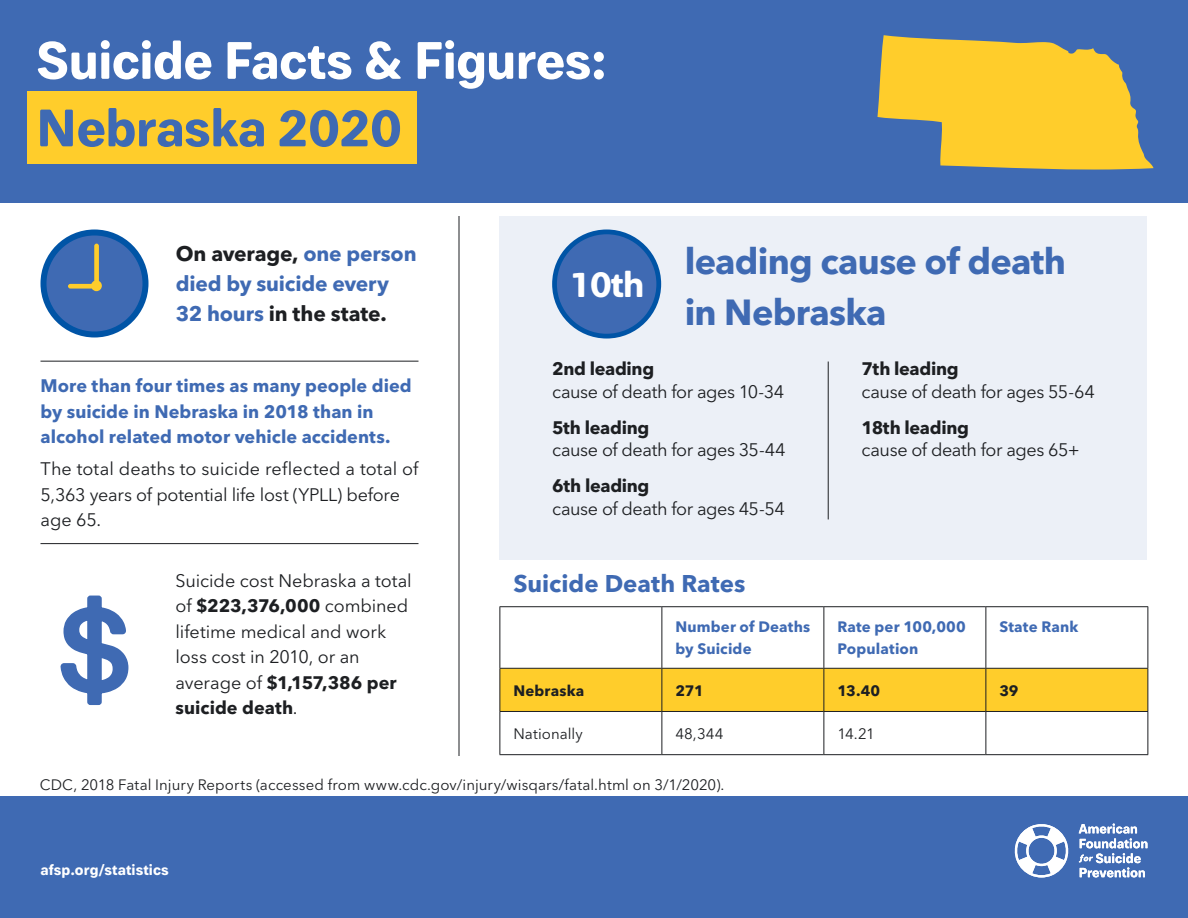
<style>
.page{position:relative;width:1188px;height:918px;background:#fff}
.page>*{position:absolute;margin:0;border:0;box-sizing:border-box;transform-origin:0 0}
.t1{font:700 52.5px "Paul Grotesk Soft";letter-spacing:-.005em;color:#fff}
.t2{font:700 52.5px "Paul Grotesk Soft";letter-spacing:-.01em;color:#3f6ab3}
.t3{font:700 36px/51px "Avenir Next LT Pro";letter-spacing:-.02em;color:#3f6ab3}
.t4{font:700 36px "Paul Grotesk Soft";color:#fff}
.t5{font:700 24px "Avenir Next LT Pro";color:#3f6ab3}
.t6{font:700 21px/30px "Avenir Next LT Pro";letter-spacing:-.01em;color:#3f6ab3}
.t7{font:18px/25.5px "Avenir Next LT Pro";letter-spacing:-.01em;color:#1d1f22}
.t8{font:700 18px/25.5px "Avenir Next LT Pro";letter-spacing:.005em;color:#3f6ab3}
.t9{font:700 18px "Avenir Next LT Pro";letter-spacing:-.02em;color:#1d1f22}
.t10{font:15px "Avenir Next LT Pro";letter-spacing:.005em;color:#1d1f22}
.t11{font:700 15px/22.5px "Avenir Next LT Pro";letter-spacing:.01em;color:#3f6ab3}
.t12{font:700 15px "Paul Grotesk Soft";letter-spacing:.005em;color:#fff}
.t13{font:700 15px "Avenir Next LT Pro";letter-spacing:.01em;color:#1d1f22}
.s1{color:#1d1f22}
.s2{font-weight:700}
</style>
<div class="page">
<div style="left:0;top:796px;width:1188px;height:122px;background:#3f6ab3"></div>
<svg style="left:1079px;top:823px;width:69px;height:54px"></svg>
<svg style="left:1014px;top:824px;width:55px;height:54px"></svg>
<div style="left:0;top:0;width:1188px;height:202px;background:#3f6ab3"></div>
<div style="left:501px;top:669px;width:647px;height:42px;background:#ffcd2b"></div>
<hr style="left:662px;top:607px;width:1px;height:61px;background:#1d1f22">
<hr style="left:824px;top:607px;width:1px;height:61px;background:#1d1f22">
<hr style="left:986px;top:607px;width:1px;height:61px;background:#1d1f22">
<hr style="left:500px;top:669px;width:1px;height:42px;background:#1d1f22">
<hr style="left:662px;top:669px;width:1px;height:42px;background:#1d1f22">
<hr style="left:824px;top:669px;width:1px;height:42px;background:#1d1f22">
<hr style="left:986px;top:669px;width:1px;height:42px;background:#1d1f22">
<hr style="left:1148px;top:669px;width:1px;height:42px;background:#1d1f22">
<hr style="left:500px;top:711px;width:162px;height:1px;background:#1d1f22">
<hr style="left:500px;top:712px;width:1px;height:42px;background:#1d1f22">
<hr style="left:662px;top:711px;width:162px;height:1px;background:#1d1f22">
<hr style="left:662px;top:712px;width:1px;height:42px;background:#1d1f22">
<hr style="left:824px;top:711px;width:162px;height:1px;background:#1d1f22">
<hr style="left:824px;top:712px;width:1px;height:42px;background:#1d1f22">
<hr style="left:986px;top:711px;width:162px;height:1px;background:#1d1f22">
<hr style="left:986px;top:712px;width:1px;height:42px;background:#1d1f22">
<hr style="left:1148px;top:712px;width:1px;height:42px;background:#1d1f22">
<hr style="left:500px;top:754px;width:162px;height:1px;background:#1d1f22">
<hr style="left:662px;top:754px;width:162px;height:1px;background:#1d1f22">
<hr style="left:824px;top:754px;width:162px;height:1px;background:#1d1f22">
<hr style="left:986px;top:754px;width:162px;height:1px;background:#1d1f22">
<hr style="left:500px;top:606px;width:162px;height:1px;background:#1d1f22">
<hr style="left:500px;top:607px;width:1px;height:61px;background:#1d1f22">
<hr style="left:662px;top:606px;width:162px;height:1px;background:#1d1f22">
<hr style="left:824px;top:606px;width:162px;height:1px;background:#1d1f22">
<hr style="left:986px;top:606px;width:162px;height:1px;background:#1d1f22">
<hr style="left:1148px;top:607px;width:1px;height:61px;background:#1d1f22">
<hr style="left:500px;top:668px;width:162px;height:1px;background:#1d1f22">
<hr style="left:662px;top:668px;width:162px;height:1px;background:#1d1f22">
<hr style="left:824px;top:668px;width:162px;height:1px;background:#1d1f22">
<hr style="left:986px;top:668px;width:162px;height:1px;background:#1d1f22">
<div style="left:44px;top:232px;width:102px;height:102px;background:#3f6ab3;border-radius:50%"></div>
<div style="left:40px;top:230px;width:108px;height:108px;border:6px solid #0054a6;border-radius:50%"></div>
<svg style="left:68px;top:244px;width:34px;height:47px"></svg>
<hr style="left:40px;top:361px;width:378px;height:1px;background:#1d1f22">
<hr style="left:40px;top:543px;width:378px;height:1px;background:#1d1f22">
<svg style="left:60px;top:595px;width:69px;height:110px"></svg>
<hr style="left:459px;top:216px;width:1px;height:540px;background:#1d1f22">
<div style="left:500px;top:216px;width:648px;height:343px;background:#ecf0f7"></div>
<div style="left:555px;top:232px;width:104px;height:104px;background:#3f6ab3;border-radius:50%"></div>
<div style="left:552px;top:229px;width:109px;height:110px;border:5px solid #0054a6;border-radius:50%"></div>
<svg style="left:877px;top:35px;width:277px;height:135px"></svg>
<div style="left:27px;top:92px;width:389px;height:72px;background:#ffcd2b"></div>
<hr style="left:828px;top:362px;width:1px;height:157px;background:#1d1f22">
<h1 class="t1" style="left:36px;top:29px;width:572px">Suicide Facts &amp; Figures:</h1>
<h1 class="t2" style="left:36px;top:97px;width:367px">Nebraska 2020</h1>
<p class="t6" style="left:176px;top:239px;width:242px"><span class="s1">On average,</span> one person died by suicide every<br>32 hours <span class="s1">in the state.</span></p>
<h2 class="t4" style="left:569px;top:263px;width:77px">10th</h2>
<h2 class="t3" style="left:685px;top:235px;width:383px">leading cause of death in Nebraska</h2>
<p class="t8" style="left:40px;top:373px;width:373px">More than four times as many people died by suicide in Nebraska in 2018 than in alcohol related motor vehicle accidents.</p>
<p class="t7" style="left:40px;top:456px;width:379px">The total deaths to suicide reflected a total of<br>5,363 years of potential life lost (YPLL) before age 65.</p>
<p class="t7" style="left:176px;top:568px;width:238px">Suicide cost Nebraska a total of <span class="s2">$223,376,000</span> combined lifetime medical and work loss cost in 2010, or an average of <span class="s2">$1,157,386 per suicide death</span>.</p>
<p class="t9" style="left:552px;top:358px;width:104px">2nd leading</p>
<p class="t7" style="left:552px;top:379px;width:234px">cause of death for ages 10-34</p>
<p class="t9" style="left:552px;top:416px;width:99px">5th leading</p>
<p class="t7" style="left:552px;top:437px;width:235px">cause of death for ages 35-44</p>
<p class="t9" style="left:552px;top:475px;width:99px">6th leading</p>
<p class="t7" style="left:552px;top:496px;width:234px">cause of death for ages 45-54</p>
<p class="t9" style="left:862px;top:358px;width:99px">7th leading</p>
<p class="t7" style="left:862px;top:379px;width:235px">cause of death for ages 55-64</p>
<p class="t9" style="left:862px;top:416px;width:109px">18th leading</p>
<p class="t7" style="left:862px;top:437px;width:220px">cause of death for ages 65+</p>
<h3 class="t5" style="left:513px;top:569px;width:234px">Suicide Death Rates</h3>
<p class="t11" style="left:675px;top:615px;width:136px">Number of Deaths by Suicide</p>
<p class="t11" style="left:837px;top:615px;width:130px">Rate per 100,000<br>Population</p>
<p class="t11" style="left:999px;top:615px;width:81px">State Rank</p>
<p class="t13" style="left:513px;top:681px;width:72px">Nebraska</p>
<p class="t13" style="left:675px;top:681px;width:30px">271</p>
<p class="t13" style="left:837px;top:681px;width:44px">13.40</p>
<p class="t13" style="left:999px;top:681px;width:21px">39</p>
<p class="t10" style="left:513px;top:725px;width:71px">Nationally</p>
<p class="t10" style="left:675px;top:725px;width:50px">48,344</p>
<p class="t10" style="left:837px;top:725px;width:39px">14.21</p>
<p class="t10" style="left:40px;top:776px;width:686px">CDC, 2018 Fatal Injury Reports (accessed from www.cdc.gov/injury/wisqars/fatal.html on 3/1/2020).</p>
<p class="t12" style="left:40px;top:861px;width:130px">afsp.org/statistics</p>
</div>
